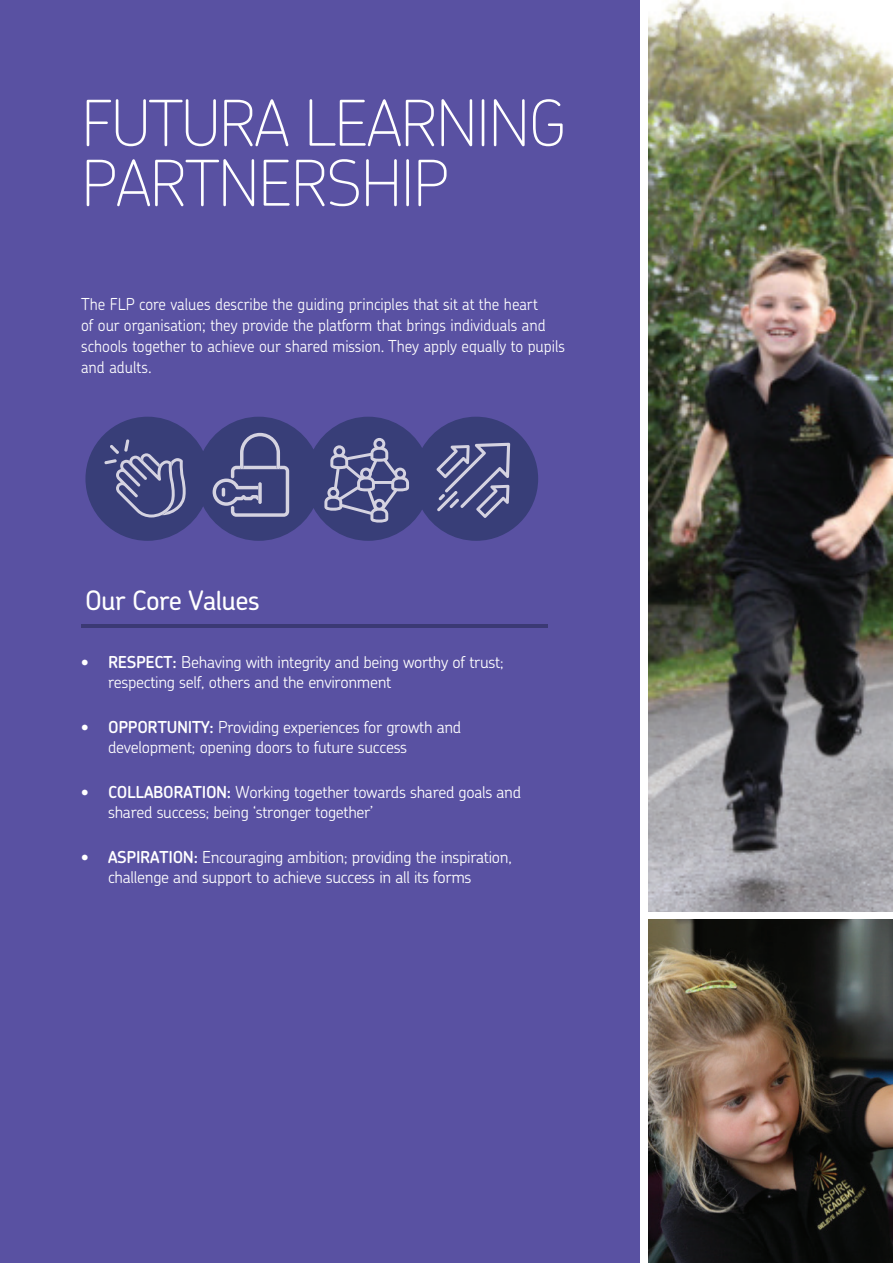
<style>
.page{position:relative;width:893px;height:1263px;background:#fff}
.page>*{position:absolute;margin:0;border:0;box-sizing:border-box;transform-origin:0 0}
.t1{font:100 63px/60px "Chevin";letter-spacing:-.025em;color:#fff}
.t2{font:500 26.7px "Chevin";letter-spacing:-.025em;color:#fff}
.t3{font:300 16.5px/19.8px "Chevin";letter-spacing:-.02em;color:#fff}
.t4{font:300 16.5px/21px "Chevin Std";color:#fff;scale:.94 1}
.s1{font-weight:600}
</style>
<div class="page">
<div style="left:0;top:0;width:640px;height:1263px;background:#5951a2"></div>
<svg style="left:85px;top:417px;width:453px;height:124px;fill:#383e78"></svg>
<svg style="left:324px;top:438px;width:85px;height:84px;background:#5e6291"></svg>
<svg style="left:436px;top:443px;width:74px;height:75px;background:#5e6291"></svg>
<svg style="left:104px;top:439px;width:82px;height:78px;background:#565a8c"></svg>
<svg style="left:213px;top:433px;width:76px;height:84px;background:#575b8d"></svg>
<svg style="left:258px;top:482px;width:4px;height:22px"></svg>
<hr style="left:81px;top:624px;width:467px;height:3px;background:#313265">
<img style="left:649px;top:0;width:244px;height:911px">
<img style="left:649px;top:920px;width:244px;height:343px">
<h1 class="t1" style="left:81px;top:92px;width:487px">FUTURA LEARNING<br>PARTNERSHIP</h1>
<p class="t4" style="left:81px;top:293px;width:516px">The FLP core values describe the guiding principles that sit at the heart<br>of our organisation; they provide the platform that brings individuals and schools together to achieve our shared mission. They apply equally to pupils and adults.</p>
<h2 class="t2" style="left:85px;top:583px;width:176px">Our Core Values</h2>
<p class="t3" style="left:108px;top:652px;width:397px;text-indent:-27px"><span class="s1">• RESPECT:</span> Behaving with integrity and being worthy of trust; respecting self, others and the environment</p>
<p class="t3" style="left:108px;top:717px;width:355px;text-indent:-27px"><span class="s1">• OPPORTUNITY:</span> Providing experiences for growth and development; opening doors to future success</p>
<p class="t3" style="left:108px;top:782px;width:414px;text-indent:-27px"><span class="s1">• COLLABORATION:</span> Working together towards shared goals and shared success; being ‘stronger together’</p>
<p class="t3" style="left:108px;top:847px;width:405px;text-indent:-27px"><span class="s1">• ASPIRATION:</span> Encouraging ambition; providing the inspiration, challenge and support to achieve success in all its forms</p>
</div>
